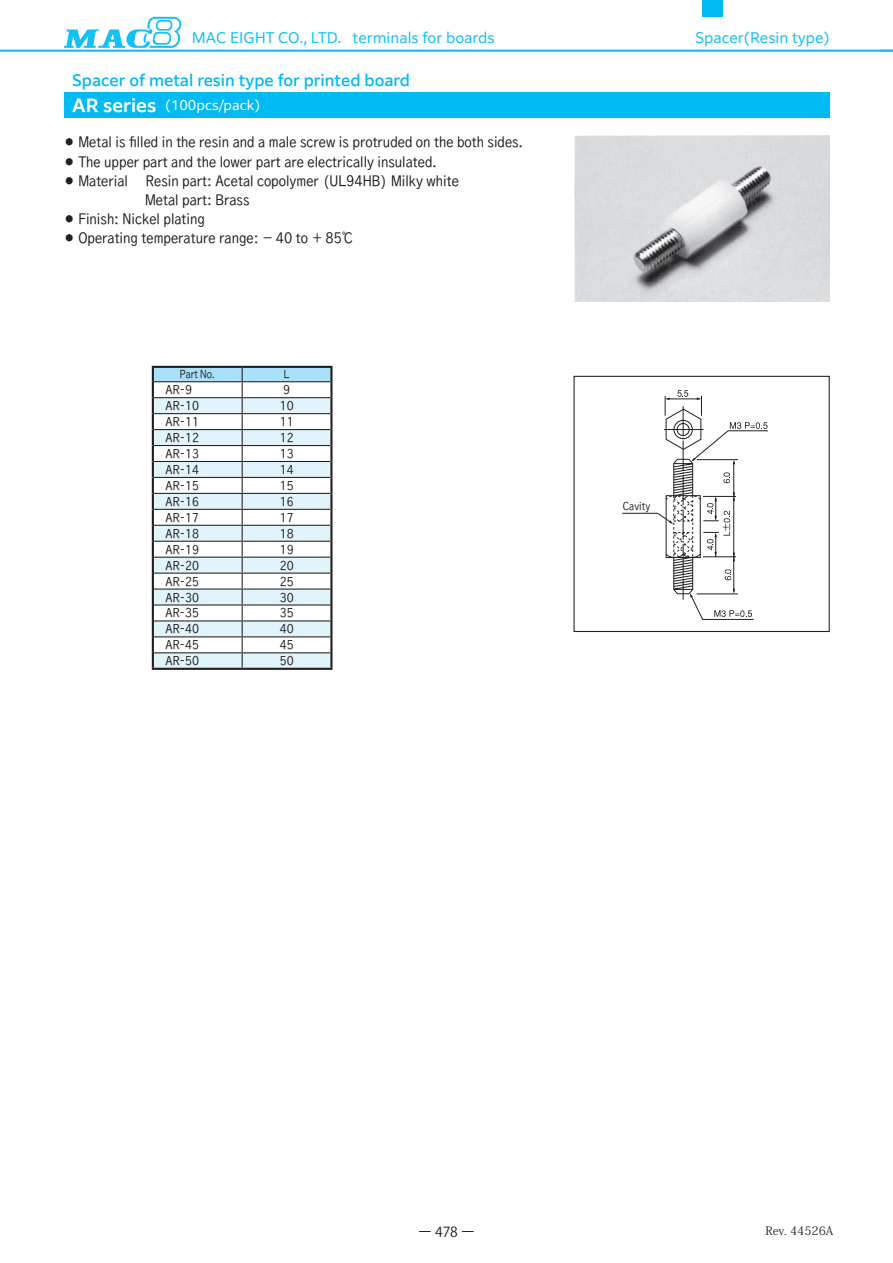
<style>
.page{position:relative;width:893px;height:1263px;background:#fff}
.page>*{position:absolute;margin:0;border:0;box-sizing:border-box;transform-origin:0 0}
.t1{font:500 14.85px "PUD Shin Go Pr 6 N";color:#00baf1}
.t2{font:13.8px/19.2px "TB Go Std R C8";color:#231f20;scale:.8 1}
.t3{font:13.8px "PUD Shin Go Pr 6 N";color:#15c0f2}
.t4{font:13.8px "Koz Go Pr 6 N";color:#231f20}
.t5{font:12.75px "PUD Shin Go Pr 6 N";color:#fff}
.t6{font:11.7px "TB Go Std R C8";color:#231f20;scale:.8 1}
.t7{font:11.7px "Koz Min Pr 6 N";color:#231f20}
.t8{font:10.65px "TB Go Std R";color:#231f20;scale:.8 1}
.t9{font:10.5px "TB Go Std R C8 90 msp RKSJ H";color:#231f20;scale:.75 1}
.s1{font-family:"PUD Shin Go Pr 6 N De";font-weight:700;font-size:16.95px}
</style>
<div class="page">
<div style="left:64px;top:93px;width:766px;height:25px;background:#00baf1"></div>
<hr style="left:0;top:50px;width:893px;height:2px;background:#15c0f2">
<svg style="left:880px;top:51px;width:13px;height:1px"></svg>
<svg style="left:64px;top:17px;width:117px;height:31px"></svg>
<div style="left:702px;top:0;width:21px;height:17px;background:#00baf1"></div>
<img style="left:574px;top:135px;width:255px;height:166px">
<svg style="left:622px;top:390px;width:146px;height:230px"></svg>
<div style="left:573px;top:376px;width:257px;height:256px;border:1px solid #231f20"></div>
<hr style="left:152px;top:366px;width:90px;height:2px;background:#231f20">
<hr style="left:242px;top:366px;width:91px;height:2px;background:#231f20">
<hr style="left:330px;top:368px;width:3px;height:14px;background:#231f20">
<hr style="left:330px;top:382px;width:3px;height:16px;background:#231f20">
<hr style="left:330px;top:398px;width:3px;height:16px;background:#231f20">
<hr style="left:330px;top:414px;width:3px;height:16px;background:#231f20">
<hr style="left:330px;top:430px;width:3px;height:15px;background:#231f20">
<hr style="left:330px;top:445px;width:3px;height:16px;background:#231f20">
<hr style="left:330px;top:461px;width:3px;height:16px;background:#231f20">
<hr style="left:330px;top:477px;width:3px;height:16px;background:#231f20">
<hr style="left:330px;top:493px;width:3px;height:16px;background:#231f20">
<hr style="left:330px;top:509px;width:3px;height:16px;background:#231f20">
<hr style="left:330px;top:525px;width:3px;height:16px;background:#231f20">
<hr style="left:330px;top:541px;width:3px;height:16px;background:#231f20">
<hr style="left:330px;top:557px;width:3px;height:16px;background:#231f20">
<hr style="left:330px;top:573px;width:3px;height:16px;background:#231f20">
<hr style="left:330px;top:589px;width:3px;height:16px;background:#231f20">
<hr style="left:330px;top:605px;width:3px;height:16px;background:#231f20">
<hr style="left:330px;top:621px;width:3px;height:16px;background:#231f20">
<hr style="left:330px;top:637px;width:3px;height:16px;background:#231f20">
<hr style="left:330px;top:653px;width:3px;height:15px;background:#231f20">
<hr style="left:152px;top:668px;width:90px;height:2px;background:#231f20">
<hr style="left:242px;top:668px;width:91px;height:2px;background:#231f20">
<svg style="left:152px;top:367px;width:179px;height:301px"></svg>
<p class="t3" style="left:192px;top:31px;width:304px">MAC EIGHT CO., LTD. terminals for boards</p>
<p class="t3" style="left:695px;top:31px;width:136px">Spacer(Resin type)</p>
<p class="t1" style="left:72px;top:72px;width:339px">Spacer of metal resin type for printed board</p>
<p class="t5" style="left:72px;top:98px;width:189px"><span class="s1">AR series</span> (100pcs/pack)</p>
<p class="t2" style="left:64px;top:132px;width:576px">● Metal is filled in the resin and a male screw is protruded on the both sides.</p>
<p class="t2" style="left:64px;top:151px;width:468px">● The upper part and the lower part are electrically insulated.</p>
<p class="t2" style="left:64px;top:171px;width:82px">● Material</p>
<p class="t2" style="left:145px;top:171px;width:394px">Resin part: Acetal copolymer (UL94HB) Milky white<br>Metal part: Brass</p>
<p class="t2" style="left:64px;top:209px;width:178px">● Finish: Nickel plating</p>
<p class="t2" style="left:64px;top:228px;width:363px">● Operating temperature range: − 40 to ＋ 85℃</p>
<p class="t8" style="left:180px;top:365px;width:46px">Part No.</p>
<p class="t8" style="left:284px;top:365px;width:9px">L</p>
<p class="t6" style="left:166px;top:380px;width:34px">AR-9</p>
<p class="t6" style="left:283px;top:380px;width:10px">9</p>
<p class="t6" style="left:166px;top:396px;width:43px">AR-10</p>
<p class="t6" style="left:280px;top:396px;width:19px">10</p>
<p class="t6" style="left:166px;top:412px;width:43px">AR-11</p>
<p class="t6" style="left:280px;top:412px;width:19px">11</p>
<p class="t6" style="left:166px;top:428px;width:43px">AR-12</p>
<p class="t6" style="left:280px;top:428px;width:19px">12</p>
<p class="t6" style="left:166px;top:444px;width:43px">AR-13</p>
<p class="t6" style="left:280px;top:444px;width:19px">13</p>
<p class="t6" style="left:166px;top:460px;width:43px">AR-14</p>
<p class="t6" style="left:280px;top:460px;width:19px">14</p>
<p class="t6" style="left:166px;top:475px;width:43px">AR-15</p>
<p class="t6" style="left:280px;top:475px;width:19px">15</p>
<p class="t6" style="left:166px;top:491px;width:43px">AR-16</p>
<p class="t6" style="left:280px;top:491px;width:19px">16</p>
<p class="t6" style="left:166px;top:507px;width:43px">AR-17</p>
<p class="t6" style="left:280px;top:507px;width:19px">17</p>
<p class="t6" style="left:166px;top:523px;width:43px">AR-18</p>
<p class="t6" style="left:280px;top:523px;width:19px">18</p>
<p class="t6" style="left:166px;top:539px;width:43px">AR-19</p>
<p class="t6" style="left:280px;top:539px;width:19px">19</p>
<p class="t6" style="left:166px;top:555px;width:43px">AR-20</p>
<p class="t6" style="left:280px;top:555px;width:19px">20</p>
<p class="t6" style="left:166px;top:571px;width:43px">AR-25</p>
<p class="t6" style="left:280px;top:571px;width:19px">25</p>
<p class="t6" style="left:166px;top:587px;width:43px">AR-30</p>
<p class="t6" style="left:280px;top:587px;width:19px">30</p>
<p class="t6" style="left:166px;top:603px;width:43px">AR-35</p>
<p class="t6" style="left:280px;top:603px;width:19px">35</p>
<p class="t6" style="left:166px;top:619px;width:43px">AR-40</p>
<p class="t6" style="left:280px;top:619px;width:19px">40</p>
<p class="t6" style="left:166px;top:635px;width:43px">AR-45</p>
<p class="t6" style="left:280px;top:635px;width:19px">45</p>
<p class="t6" style="left:166px;top:651px;width:43px">AR-50</p>
<p class="t6" style="left:280px;top:651px;width:19px">50</p>
<p class="t9" style="left:623px;top:497px;width:38px">Cavity</p>
<p class="t4" style="left:418px;top:1224px;width:58px">ー 478 ー</p>
<p class="t7" style="left:765px;top:1224px;width:70px">Rev. 44526A</p>
</div>
